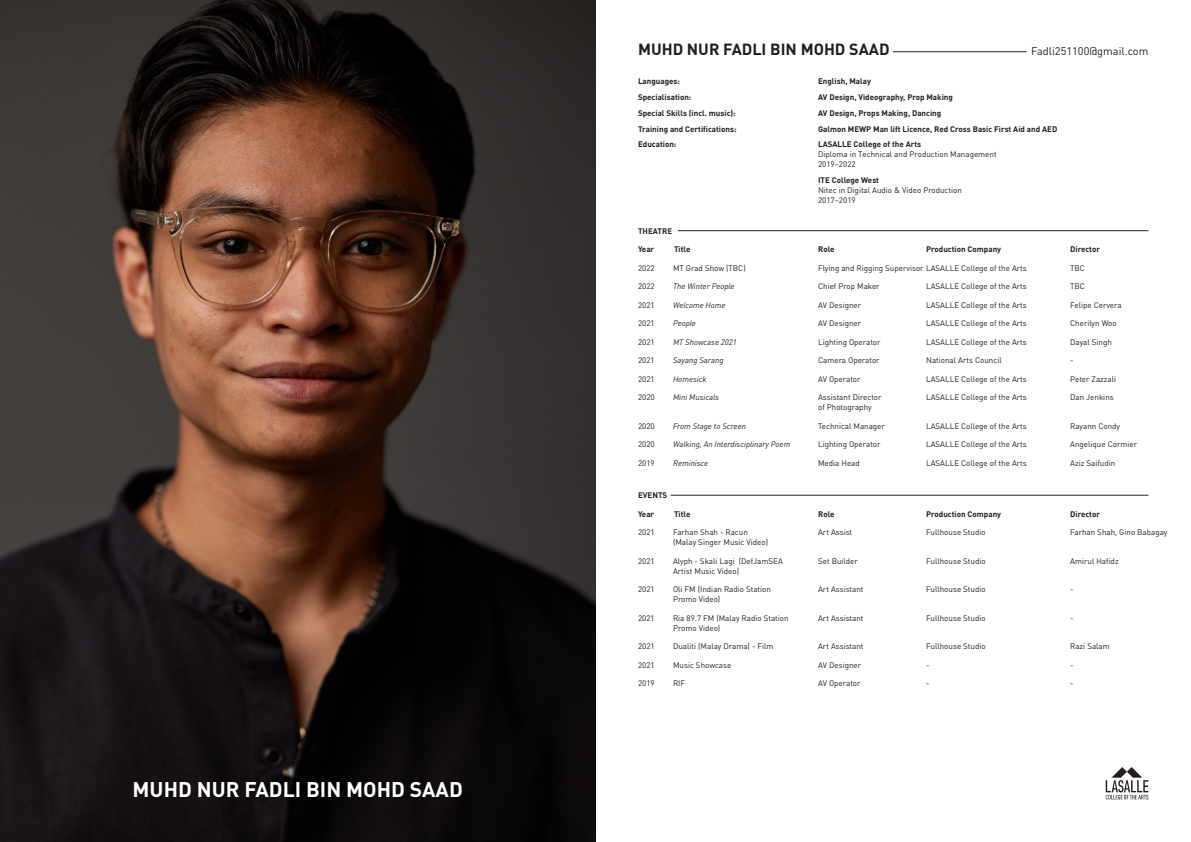
<style>
.page{position:relative;width:1191px;height:842px;background:#fff}
.page>*{position:absolute;margin:0;border:0;box-sizing:border-box;transform-origin:0 0}
.t1{font:700 21px "DINOT";color:#fff}
.t2{font:700 16px "DINOT";color:#231f20}
.t3{font:11px "DINOT";color:#231f20}
.t4{font:8px/10px "DINOT";color:#231f20}
.t5{font:700 8px/15.7px "DINOT";color:#231f20}
.t6{font:italic 8px "DINOT";color:#231f20}
</style>
<div class="page">
<img style="left:0;top:0;width:595px;height:842px">
<hr style="left:893px;top:51px;width:133px;height:1px;background:#231f20">
<svg style="left:1105px;top:767px;width:43px;height:32px"></svg>
<hr style="left:678px;top:230px;width:470px;height:1px;background:#231f20">
<hr style="left:670px;top:495px;width:478px;height:1px;background:#231f20">
<h1 class="t1" style="left:133px;top:775px;width:332px">MUHD NUR FADLI BIN MOHD SAAD</h1>
<h2 class="t2" style="left:638px;top:38px;width:253px">MUHD NUR FADLI BIN MOHD SAAD</h2>
<h3 class="t3" style="left:1031px;top:43px;width:119px">Fadli251100@gmail.com</h3>
<p class="t5" style="left:638px;top:73px;width:100px">Languages:<br>Specialisation:<br>Special Skills (incl. music):<br>Training and Certifications:<br>Education:</p>
<p class="t5" style="left:818px;top:73px;width:241px">English, Malay<br>AV Design, Videography, Prop Making<br>AV Design, Props Making, Dancing<br>Galmon MEWP Man lift Licence, Red Cross Basic First Aid and AED LASALLE College of the Arts</p>
<p class="t4" style="left:818px;top:149px;width:76px">Diploma in Technical</p>
<p class="t4" style="left:909px;top:149px;width:89px">Production Management</p>
<p class="t4" style="left:818px;top:159px;width:39px">2019–2022</p>
<p class="t5" style="left:818px;top:172px;width:62px">ITE College West</p>
<p class="t4" style="left:818px;top:185px;width:145px">Nitec in Digital Audio &amp; Video Production<br>2017–2019</p>
<p class="t5" style="left:638px;top:223px;width:36px">THEATRE</p>
<p class="t5" style="left:638px;top:241px;width:18px">Year</p>
<p class="t5" style="left:674px;top:241px;width:18px">Title</p>
<p class="t5" style="left:818px;top:241px;width:18px">Role</p>
<p class="t5" style="left:926px;top:241px;width:77px">Production Company</p>
<p class="t5" style="left:1070px;top:241px;width:31px">Director</p>
<p class="t4" style="left:638px;top:263px;width:18px">2022</p>
<p class="t4" style="left:673px;top:263px;width:74px">MT Grad Show (TBC)</p>
<p class="t4" style="left:818px;top:263px;width:210px">Flying and Rigging Supervisor LASALLE College of the Arts</p>
<p class="t4" style="left:1070px;top:263px;width:16px">TBC</p>
<p class="t4" style="left:638px;top:281px;width:18px">2022</p>
<p class="t6" style="left:673px;top:281px;width:63px">The Winter People</p>
<p class="t4" style="left:818px;top:281px;width:63px">Chief Prop Maker</p>
<p class="t4" style="left:926px;top:281px;width:102px">LASALLE College of the Arts</p>
<p class="t4" style="left:1070px;top:281px;width:16px">TBC</p>
<p class="t4" style="left:638px;top:300px;width:18px">2021</p>
<p class="t6" style="left:673px;top:300px;width:54px">Welcome Home</p>
<p class="t4" style="left:818px;top:300px;width:45px">AV Designer</p>
<p class="t4" style="left:926px;top:300px;width:102px">LASALLE College of the Arts</p>
<p class="t4" style="left:1070px;top:300px;width:53px">Felipe Cervera</p>
<p class="t4" style="left:638px;top:318px;width:18px">2021</p>
<p class="t6" style="left:673px;top:318px;width:24px">People</p>
<p class="t4" style="left:818px;top:318px;width:45px">AV Designer</p>
<p class="t4" style="left:926px;top:318px;width:102px">LASALLE College of the Arts</p>
<p class="t4" style="left:1070px;top:318px;width:48px">Cherilyn Woo</p>
<p class="t4" style="left:638px;top:337px;width:18px">2021</p>
<p class="t6" style="left:673px;top:337px;width:65px">MT Showcase 2021</p>
<p class="t4" style="left:818px;top:337px;width:64px">Lighting Operator</p>
<p class="t4" style="left:926px;top:337px;width:102px">LASALLE College of the Arts</p>
<p class="t4" style="left:1070px;top:337px;width:43px">Dayal Singh</p>
<p class="t4" style="left:638px;top:355px;width:18px">2021</p>
<p class="t6" style="left:673px;top:355px;width:52px">Sayang Sarang</p>
<p class="t4" style="left:818px;top:355px;width:63px">Camera Operator</p>
<p class="t4" style="left:926px;top:355px;width:77px">National Arts Council</p>
<p class="t4" style="left:1070px;top:355px;width:5px">-</p>
<p class="t4" style="left:638px;top:374px;width:18px">2021</p>
<p class="t6" style="left:673px;top:374px;width:35px">Homesick</p>
<p class="t4" style="left:818px;top:374px;width:44px">AV Operator</p>
<p class="t4" style="left:926px;top:374px;width:102px">LASALLE College of the Arts</p>
<p class="t4" style="left:1070px;top:374px;width:47px">Peter Zazzali</p>
<p class="t4" style="left:638px;top:392px;width:18px">2020</p>
<p class="t6" style="left:673px;top:392px;width:47px">Mini Musicals</p>
<p class="t4" style="left:818px;top:392px;width:65px">Assistant Director</p>
<p class="t4" style="left:926px;top:392px;width:102px">LASALLE College of the Arts</p>
<p class="t4" style="left:1070px;top:392px;width:45px">Dan Jenkins</p>
<p class="t4" style="left:818px;top:402px;width:55px">of Photography</p>
<p class="t4" style="left:638px;top:421px;width:18px">2020</p>
<p class="t6" style="left:673px;top:421px;width:74px">From Stage to Screen</p>
<p class="t4" style="left:818px;top:421px;width:68px">Technical Manager</p>
<p class="t4" style="left:926px;top:421px;width:102px">LASALLE College of the Arts</p>
<p class="t4" style="left:1070px;top:421px;width:51px">Rayann Condy</p>
<p class="t4" style="left:638px;top:439px;width:18px">2020</p>
<p class="t6" style="left:673px;top:439px;width:119px">Walking, An Interdisciplinary Poem</p>
<p class="t4" style="left:818px;top:439px;width:64px">Lighting Operator</p>
<p class="t4" style="left:926px;top:439px;width:102px">LASALLE College of the Arts</p>
<p class="t4" style="left:1070px;top:439px;width:68px">Angelique Cormier</p>
<p class="t4" style="left:638px;top:458px;width:18px">2019</p>
<p class="t6" style="left:673px;top:458px;width:37px">Reminisce</p>
<p class="t4" style="left:818px;top:458px;width:43px">Media Head</p>
<p class="t4" style="left:926px;top:458px;width:102px">LASALLE College of the Arts</p>
<p class="t4" style="left:1070px;top:458px;width:47px">Aziz Saifudin</p>
<p class="t5" style="left:638px;top:487px;width:31px">EVENTS</p>
<p class="t5" style="left:638px;top:506px;width:18px">Year</p>
<p class="t5" style="left:674px;top:506px;width:18px">Title</p>
<p class="t5" style="left:818px;top:506px;width:18px">Role</p>
<p class="t5" style="left:926px;top:506px;width:77px">Production Company</p>
<p class="t5" style="left:1070px;top:506px;width:31px">Director</p>
<p class="t4" style="left:638px;top:527px;width:18px">2021</p>
<p class="t4" style="left:673px;top:527px;width:76px">Farhan Shah - Racun</p>
<p class="t4" style="left:818px;top:527px;width:36px">Art Assist</p>
<p class="t4" style="left:926px;top:527px;width:61px">Fullhouse Studio</p>
<p class="t4" style="left:1070px;top:527px;width:99px">Farhan Shah, Gino Babagay</p>
<p class="t4" style="left:673px;top:537px;width:96px">(Malay Singer Music Video)</p>
<p class="t4" style="left:638px;top:556px;width:18px">2021</p>
<p class="t4" style="left:673px;top:556px;width:111px">Alyph - Skali Lagi (DefJamSEA</p>
<p class="t4" style="left:818px;top:556px;width:41px">Set Builder</p>
<p class="t4" style="left:926px;top:556px;width:61px">Fullhouse Studio</p>
<p class="t4" style="left:1070px;top:556px;width:50px">Amirul Hafidz</p>
<p class="t4" style="left:673px;top:566px;width:68px">Artist Music Video)</p>
<p class="t4" style="left:638px;top:584px;width:18px">2021</p>
<p class="t4" style="left:673px;top:584px;width:99px">Oli FM (Indian Radio Station</p>
<p class="t4" style="left:818px;top:584px;width:47px">Art Assistant</p>
<p class="t4" style="left:926px;top:584px;width:61px">Fullhouse Studio</p>
<p class="t4" style="left:1070px;top:584px;width:5px">-</p>
<p class="t4" style="left:673px;top:594px;width:49px">Promo Video)</p>
<p class="t4" style="left:638px;top:613px;width:18px">2021</p>
<p class="t4" style="left:673px;top:613px;width:117px">Ria 89.7 FM (Malay Radio Station</p>
<p class="t4" style="left:818px;top:613px;width:47px">Art Assistant</p>
<p class="t4" style="left:926px;top:613px;width:61px">Fullhouse Studio</p>
<p class="t4" style="left:1070px;top:613px;width:5px">-</p>
<p class="t4" style="left:673px;top:623px;width:49px">Promo Video)</p>
<p class="t4" style="left:638px;top:641px;width:18px">2021</p>
<p class="t4" style="left:673px;top:641px;width:102px">Dualiti (Malay Drama) - Film</p>
<p class="t4" style="left:818px;top:641px;width:47px">Art Assistant</p>
<p class="t4" style="left:926px;top:641px;width:61px">Fullhouse Studio</p>
<p class="t4" style="left:1070px;top:641px;width:41px">Razi Salam</p>
<p class="t4" style="left:638px;top:660px;width:18px">2021</p>
<p class="t4" style="left:673px;top:660px;width:60px">Music Showcase</p>
<p class="t4" style="left:818px;top:660px;width:45px">AV Designer</p>
<p class="t4" style="left:926px;top:660px;width:5px">-</p>
<p class="t4" style="left:1070px;top:660px;width:5px">-</p>
<p class="t4" style="left:638px;top:678px;width:18px">2019</p>
<p class="t4" style="left:673px;top:678px;width:14px">RIF</p>
<p class="t4" style="left:818px;top:678px;width:44px">AV Operator</p>
<p class="t4" style="left:926px;top:678px;width:5px">-</p>
<p class="t4" style="left:1070px;top:678px;width:5px">-</p>
</div>
